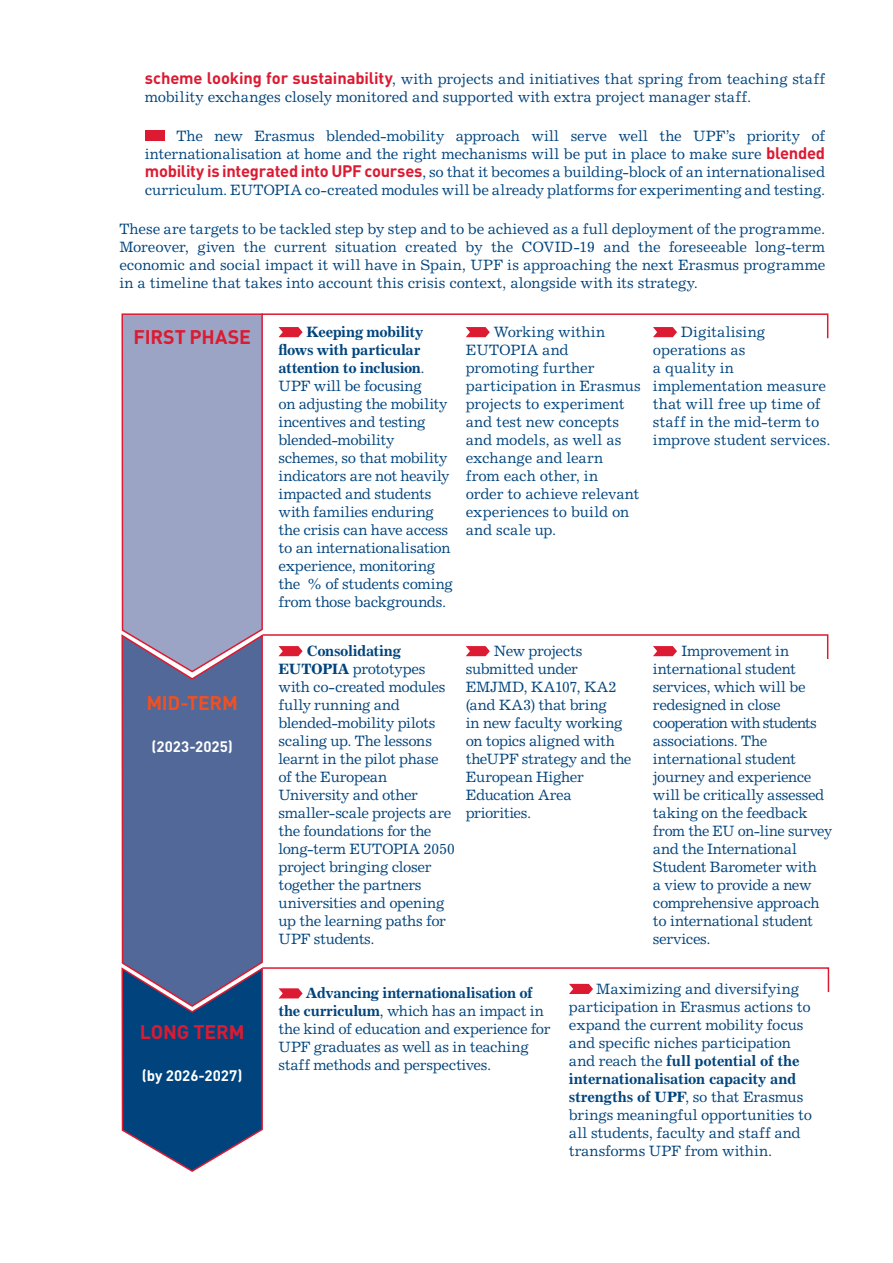
<style>
.page{position:relative;width:893px;height:1263px;background:#fff}
.page>*{position:absolute;margin:0;border:0;box-sizing:border-box;transform-origin:0 0}
.TEXT_COMU{font:700 19.5px "DIN Pro";letter-spacing:-.01em;color:#dc1a32}
.TEXT_COMU-2{font:700 19.5px "DIN Pro";letter-spacing:-.015em;color:#f05022}
.TEXT_COMU-3{font:15px/18px "Excelsior LT Std";letter-spacing:-.015em;color:#01447d}
.TEXT_COMU-4{font:700 15px "DIN Pro";color:#fff}
.s1{font-family:"DIN Pro";font-weight:700;font-size:16.5px;color:#dc1a32}
.s2{font-weight:700}
</style>
<div class="page">
<div style="left:121px;top:673px;width:142px;height:293px;background:#516898"></div>
<div style="left:145px;top:131px;width:20px;height:10px;background:#dc1a32"></div>
<svg style="left:121px;top:313px;width:142px;height:360px;background:#9c9dbd"></svg>
<svg style="left:260px;top:313px;width:569px;height:27px"></svg>
<svg style="left:121px;top:966px;width:709px;height:206px"></svg>
<svg style="left:261px;top:633px;width:568px;height:27px"></svg>
<p class="TEXT_COMU-3" style="left:145px;top:70px;width:682px"><span class="s1">scheme looking for sustainability</span>, with projects and initiatives that spring from teaching staff mobility exchanges closely monitored and supported with extra project manager staff.</p>
<p class="TEXT_COMU-3" style="left:145px;top:127px;width:682px;text-align:justify;text-indent:32px">The new Erasmus blended-mobility approach will serve well the UPF’s priority of internationalisation at home and the right mechanisms will be put in place to make sure <span class="s1">blended mobility is integrated into UPF courses</span>, so that it becomes a building-block of an internationalised curriculum. EUTOPIA co-created modules will be already platforms for experimenting and testing.</p>
<p class="TEXT_COMU-3" style="left:119px;top:220px;width:707px;text-align:justify">These are targets to be tackled step by step and to be achieved as a full deployment of the programme.<br>Moreover, given the current situation created by the COVID-19 and the foreseeable long-term economic and social impact it will have in Spain, UPF is approaching the next Erasmus programme in a timeline that takes into account this crisis context, alongside with its strategy.</p>
<p class="TEXT_COMU-3" style="left:279px;top:323px;width:176px;text-indent:28px"><span class="s2">Keeping mobility flows with particular attention to inclusion</span>.<br>UPF will be focusing<br>on adjusting the mobility incentives and testing blended-mobility schemes, so that mobility indicators are not heavily impacted and students with families enduring the crisis can have access to an internationalisation experience, monitoring the % of students coming from those backgrounds.</p>
<p class="TEXT_COMU-3" style="left:466px;top:323px;width:176px;text-indent:28px">Working within<br>EUTOPIA and promoting further participation in Erasmus projects to experiment and test new concepts and models, as well as exchange and learn from each other, in<br>order to achieve relevant experiences to build on and scale up.</p>
<p class="TEXT_COMU-3" style="left:653px;top:323px;width:179px;text-indent:28px">Digitalising operations as<br>a quality in implementation measure that will free up time of staff in the mid-term to improve student services.</p>
<p class="TEXT_COMU" style="left:133px;top:321px;width:119px">FIRST PHASE</p>
<p class="TEXT_COMU-2" style="left:146px;top:686px;width:93px">MID-TERM</p>
<p class="TEXT_COMU-4" style="left:151px;top:734px;width:83px">(2023-2025)</p>
<p class="TEXT_COMU" style="left:140px;top:1015px;width:106px">LONG TERM</p>
<p class="TEXT_COMU-4" style="left:142px;top:1063px;width:102px">(by 2026-2027)</p>
<p class="TEXT_COMU-3" style="left:279px;top:642px;width:178px;text-indent:28px"><span class="s2">Consolidating<br>EUTOPIA</span> prototypes with co-created modules fully running and blended-mobility pilots scaling up. The lessons learnt in the pilot phase of the European<br>University and other smaller-scale projects are the foundations for the long-term EUTOPIA 2050 project bringing closer together the partners universities and opening up the learning paths for<br>UPF students.</p>
<p class="TEXT_COMU-3" style="left:466px;top:642px;width:167px;text-indent:28px">New projects submitted under<br>EMJMD, KA107, KA2 (and KA3) that bring<br>in new faculty working on topics aligned with theUPF strategy and the<br>European Higher<br>Education Area priorities.</p>
<p class="TEXT_COMU-3" style="left:653px;top:642px;width:181px;text-indent:29px">Improvement in international student services, which will be redesigned in close cooperation with students associations. The international student journey and experience will be critically assessed taking on the feedback from the EU on-line survey and the International<br>Student Barometer with<br>a view to provide a new comprehensive approach to international student services.</p>
<p class="TEXT_COMU-3" style="left:279px;top:984px;width:273px;text-indent:27px"><span class="s2">Advancing internationalisation of the curriculum</span>, which has an impact in the kind of education and experience for UPF graduates as well as in teaching staff methods and perspectives.</p>
<p class="TEXT_COMU-3" style="left:569px;top:980px;width:245px;text-indent:27px">Maximizing and diversifying participation in Erasmus actions to expand the current mobility focus and specific niches participation and reach the <span class="s2">full potential of the internationalisation capacity and strengths of UPF</span>, so that Erasmus brings meaningful opportunities to all students, faculty and staff and transforms UPF from within.</p>
</div>
